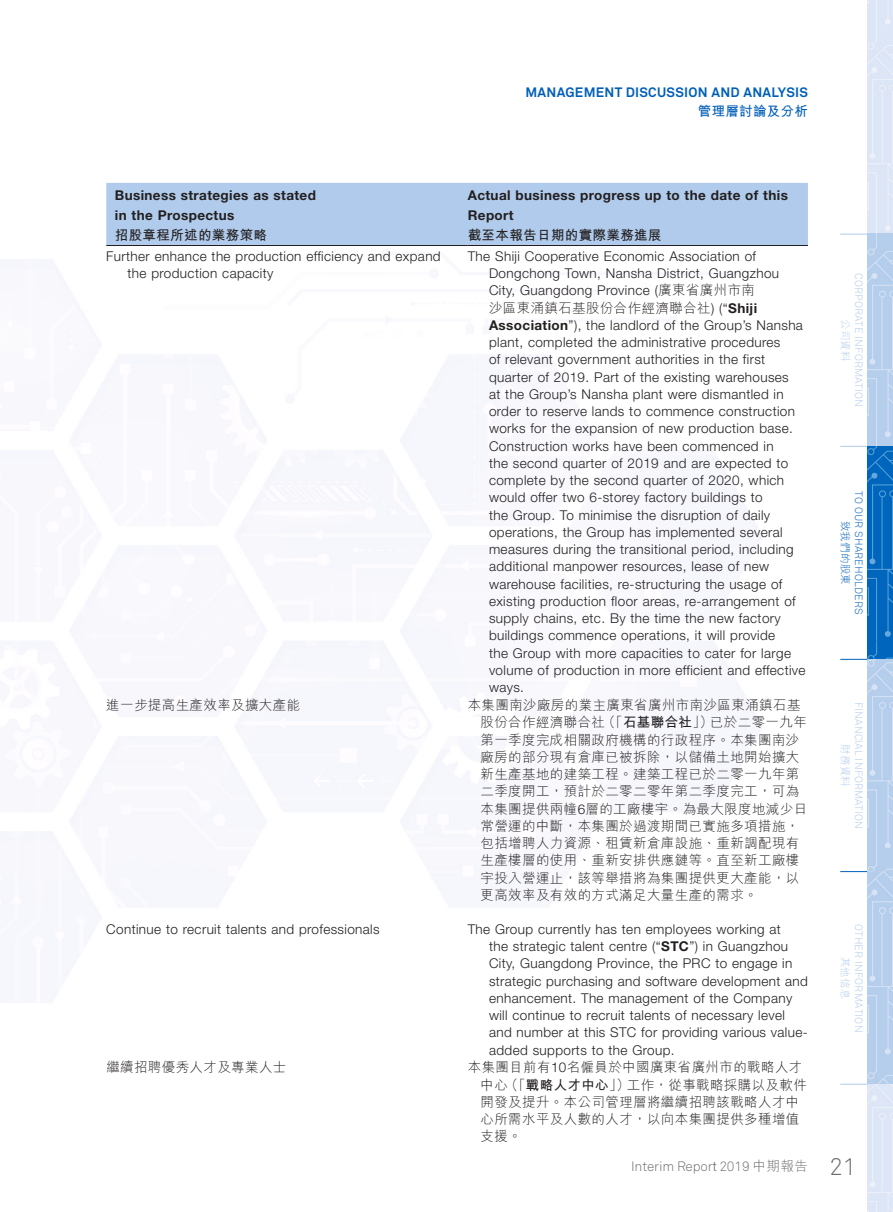
<style>
.page{position:relative;width:893px;height:1212px;background:#fff}
.page>*{position:absolute;margin:0;border:0;box-sizing:border-box;transform-origin:0 0}
.t1{font:300 13.5px/17.2px "Helvetica Neue LT Std";letter-spacing:.03em;color:#231f20}
.t2{font:300 13.5px/17.2px "M Hei HK";letter-spacing:.03em;color:#231f20}
.t3{font:700 13.5px/19.5px "Helvetica Neue LT Std";letter-spacing:.03em;color:#231f20}
.t4{font:700 13.5px "Akkurat Pro";letter-spacing:.02em;color:#005fb9}
.t5{font:700 13.5px "M Hei HK";letter-spacing:.03em;color:#231f20}
.t6{font:13.5px "Akkurat Light Pro";letter-spacing:-.01em;color:#6c6d70}
.t7{font:700 13.5px "M Hei HK";letter-spacing:.02em;color:#005fb9}
.t8{font:10.5px "Akkurat Light Pro";letter-spacing:.02em;color:#b0cbeb}
.t9{font:10.5px "Akkurat Light Pro";letter-spacing:.02em;color:#005fb9}
.t10{font:300 10.5px "M Hei HK";letter-spacing:.02em;color:#b0cbeb}
.t11{font:300 10.5px "M Hei HK";letter-spacing:.02em;color:#005fb9}
.s1{font-family:"M Hei HK"}
.s2{font-family:"Helvetica Neue LT Std"}
.s3{font-family:"Helvetica Neue LT Std";font-weight:700}
.s4{font-weight:700}
.s5{font-family:"Helvetica Neue LT Std";font-weight:300}
.s6{font-family:"M Hei HK";font-weight:300}
.s7{font-size:24px}
</style>
<div class="page">
<hr style="left:840px;top:871px;width:53px;height:1px;background:#005fb9">
<hr style="left:840px;top:1084px;width:53px;height:1px;background:#b0cbeb">
<hr style="left:840px;top:659px;width:53px;height:1px;background:#005fb9">
<hr style="left:840px;top:446px;width:53px;height:1px;background:#b0cbeb">
<hr style="left:840px;top:234px;width:53px;height:1px;background:#b0cbeb">
<img style="left:867px;top:0;width:26px;height:1212px">
<div style="left:106px;top:183px;width:702px;height:62px;background:#b0cbeb"></div>
<hr style="left:106px;top:245px;width:362px;height:1px;background:#231f20">
<hr style="left:468px;top:245px;width:340px;height:1px;background:#231f20">
<p class="t4" style="left:525px;top:83px;width:284px">MANAGEMENT DISCUSSION AND ANALYSIS</p>
<p class="t7" style="left:698px;top:101px;width:111px">管理層討論及分析</p>
<p class="t3" style="left:115px;top:185px;width:203px">Business strategies as stated in the Prospectus</p>
<p class="t3" style="left:468px;top:185px;width:322px">Actual business progress up to the date of this<br>Report</p>
<p class="t5" style="left:115px;top:225px;width:154px">招股章程所述的業務策略</p>
<p class="t5" style="left:468px;top:225px;width:195px">截至本報告日期的實際業務進展</p>
<p class="t1" style="left:128px;top:247px;width:315px;text-indent:-21px">Further enhance the production efficiency and expand the production capacity</p>
<p class="t1" style="left:489px;top:247px;width:292px;text-indent:-21px">The Shiji Cooperative Economic Association of<br>Dongchong Town, Nansha District, Guangzhou<br>City, Guangdong Province (<span class="s1">廣東省廣州市南</span></p>
<p class="t2" style="left:489px;top:298px;width:270px">沙區東涌鎮石基股份合作經濟聯合社<span class="s2">) (“</span><span class="s3">Shiji</span></p>
<p class="t1" style="left:489px;top:316px;width:318px"><span class="s4">Association</span>”), the landlord of the Group’s Nansha plant, completed the administrative procedures<br>of relevant government authorities in the first quarter of 2019. Part of the existing warehouses<br>at the Group’s Nansha plant were dismantled in order to reserve lands to commence construction works for the expansion of new production base.<br>Construction works have been commenced in<br>the second quarter of 2019 and are expected to complete by the second quarter of 2020, which would offer two 6-storey factory buildings to<br>the Group. To minimise the disruption of daily operations, the Group has implemented several measures during the transitional period, including additional manpower resources, lease of new warehouse facilities, re-structuring the usage of existing production floor areas, re-arrangement of supply chains, etc. By the time the new factory buildings commence operations, it will provide<br>the Group with more capacities to cater for large volume of production in more efficient and effective ways.</p>
<p class="t2" style="left:106px;top:696px;width:195px">進一步提高生產效率及擴大產能</p>
<p class="t2" style="left:480px;top:696px;width:328px;text-indent:-13px">本集團南沙廠房的業主廣東省廣州市南沙區東涌鎮石基股份合作經濟聯合社（「<span class="s4">石基聯合社</span>」）已於二零一九年第一季度完成相關政府機構的行政程序。本集團南沙廠房的部分現有倉庫已被拆除，以儲備土地開始擴大新生產基地的建築工程。建築工程已於二零一九年第二季度開工，預計於二零二零年第二季度完工，可為本集團提供兩幢<span class="s2">6</span>層的工廠樓宇。為最大限度地減少日常營運的中斷，本集團於過渡期間已實施多項措施，包括增聘人力資源、租賃新倉庫設施、重新調配現有生產樓層的使用、重新安排供應鏈等。直至新工廠樓宇投入營運止，該等舉措將為集團提供更大產能，以更高效率及有效的方式滿足大量生產的需求。</p>
<p class="t1" style="left:106px;top:920px;width:275px">Continue to recruit talents and professionals</p>
<p class="t1" style="left:489px;top:920px;width:320px;text-indent:-21px">The Group currently has ten employees working at<br>the strategic talent centre (“<span class="s4">Stc</span>”) in Guangzhou City, Guangdong Province, the PRC to engage in strategic purchasing and software development and enhancement. The management of the Company will continue to recruit talents of necessary level and number at this STC for providing various value&shy;added supports to the Group.</p>
<p class="t2" style="left:106px;top:1058px;width:182px">繼續招聘優秀人才及專業人士</p>
<p class="t2" style="left:481px;top:1058px;width:328px;text-indent:-13px">本集團目前有<span class="s2">10</span>名僱員於中國廣東省廣州市的戰略人才中心（「<span class="s4">戰略人才中心</span>」）工作，從事戰略採購以及軟件開發及提升。本公司管理層將繼續招聘該戰略人才中心所需水平及人數的人才，以向本集團提供多種增值支援。</p>
<p class="t8" style="left:865px;top:273px;width:135px;rotate:90deg">Corporate Information</p>
<p class="t10" style="left:853px;top:319px;width:44px;rotate:90deg">公司資料</p>
<p class="t9" style="left:865px;top:491px;width:125px;rotate:90deg">TO OUR SHAREHOLDERS</p>
<p class="t11" style="left:853px;top:521px;width:66px;rotate:90deg">致我們的股東</p>
<p class="t8" style="left:865px;top:702px;width:127px;rotate:90deg">FINANCIAL INFORMATION</p>
<p class="t10" style="left:853px;top:744px;width:44px;rotate:90deg">財務資料</p>
<p class="t8" style="left:865px;top:924px;width:110px;rotate:90deg">Oth er Information</p>
<p class="t10" style="left:853px;top:957px;width:44px;rotate:90deg">其他信息</p>
<p class="t6" style="left:631px;top:1158px;width:227px">Interim Repor<span class="s5">t</span> 2019 <span class="s6">中期報告</span> <span class="s7">21</span></p>
</div>
